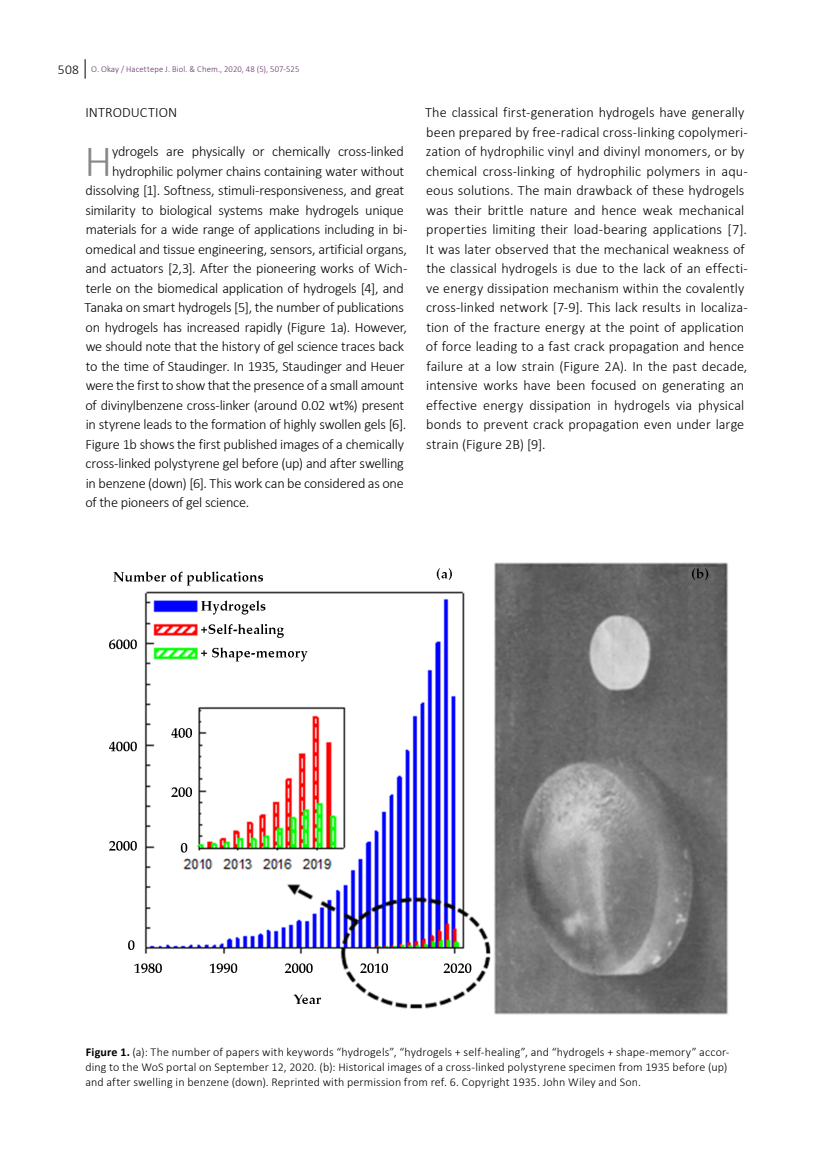
<style>
.page{position:relative;width:830px;height:1170px;background:#fff}
.page>*{position:absolute;margin:0;border:0;box-sizing:border-box;transform-origin:0 0}
.t1{font:300 45px "Calibri";color:#878787}
.t2{font:300 14.25px/19.5px "Calibri";letter-spacing:-.005em;color:#000}
.t3{font:300 12px/15px "Calibri";letter-spacing:.01em;color:#000}
.t4{font:300 9px "Calibri";letter-spacing:.02em;color:#642e68}
.s1{font-size:13.5px;color:#000}
.s2{font-weight:700}
</style>
<div class="page">
<svg style="left:85px;top:59px;width:1px;height:20px"></svg>
<img style="left:109px;top:562px;width:619px;height:453px">
<p class="t4" style="left:58px;top:63px;width:243px"><span class="s1">508</span> O. Okay / Hacettepe J. Biol. &amp; Chem., 2020, 48 (5), 507-525</p>
<p class="t2" style="left:85px;top:103px;width:93px">INTRODUCTION</p>
<h1 class="t1" style="left:85px;top:133px;width:29px">H</h1>
<p class="t2" style="left:112px;top:142px;width:293px">ydrogels are physically or chemically cross-linked</p>
<p class="t2" style="left:112px;top:161px;width:293px">hydrophilic polymer chains containing water without</p>
<p class="t2" style="left:85px;top:181px;width:320px">dissolving [1]. Softness, stimuli-responsiveness, and great</p>
<p class="t2" style="left:85px;top:200px;width:319px">similarity to biological systems make hydrogels unique</p>
<p class="t2" style="left:86px;top:220px;width:323px">materials for a wide range of applications including in bi-</p>
<p class="t2" style="left:85px;top:239px;width:323px">omedical and tissue engineering, sensors, artificial organs,</p>
<p class="t2" style="left:85px;top:259px;width:323px">and actuators [2,3]. After the pioneering works of Wich-</p>
<p class="t2" style="left:86px;top:278px;width:319px">terle on the biomedical application of hydrogels [4], and</p>
<p class="t2" style="left:85px;top:298px;width:320px">Tanaka on smart hydrogels [5], the number of publications</p>
<p class="t2" style="left:85px;top:317px;width:323px">on hydrogels has increased rapidly (Figure 1a). However,</p>
<p class="t2" style="left:86px;top:337px;width:320px">we should note that the history of gel science traces back</p>
<p class="t2" style="left:86px;top:356px;width:320px">to the time of Staudinger. In 1935, Staudinger and Heuer</p>
<p class="t2" style="left:86px;top:376px;width:320px">were the first to show that the presence of a small amount</p>
<p class="t2" style="left:85px;top:395px;width:320px">of divinylbenzene cross-linker (around 0.02 wt%) present</p>
<p class="t2" style="left:86px;top:415px;width:322px">in styrene leads to the formation of highly swollen gels [6].</p>
<p class="t2" style="left:85px;top:434px;width:320px">Figure 1b shows the first published images of a chemically</p>
<p class="t2" style="left:86px;top:454px;width:320px">cross-linked polystyrene gel before (up) and after swelling</p>
<p class="t2" style="left:86px;top:473px;width:319px">in benzene (down) [6]. This work can be considered as one</p>
<p class="t2" style="left:85px;top:493px;width:165px">of the pioneers of gel science.</p>
<p class="t2" style="left:425px;top:103px;width:324px">The classical first-generation hydrogels have generally been prepared by free-radical cross-linking copolymeri&shy;zation of hydrophilic vinyl and divinyl monomers, or by chemical cross-linking of hydrophilic polymers in aqu&shy;eous solutions. The main drawback of these hydrogels was their brittle nature and hence weak mechanical properties limiting their load-bearing applications [7].<br>It was later observed that the mechanical weakness of the classical hydrogels is due to the lack of an effecti&shy;ve energy dissipation mechanism within the covalently cross-linked network [7-9]. This lack results in localiza&shy;tion of the fracture energy at the point of application of force leading to a fast crack propagation and hence failure at a low strain (Figure 2A). In the past decade, intensive works have been focused on generating an effective energy dissipation in hydrogels via physical bonds to prevent crack propagation even under large strain (Figure 2B) [9].</p>
<p class="t3" style="left:85px;top:1044px;width:645px"><span class="s2">Figure 1.</span> (a): The number of papers with keywords “hydrogels”, “hydrogels + self-healing”, and “hydrogels + shape-memory” accor&shy;ding to the WoS portal on September 12, 2020. (b): Historical images of a cross-linked polystyrene specimen from 1935 before (up) and after swelling in benzene (down). Reprinted with permission from ref. 6. Copyright 1935. John Wiley and Son.</p>
</div>
